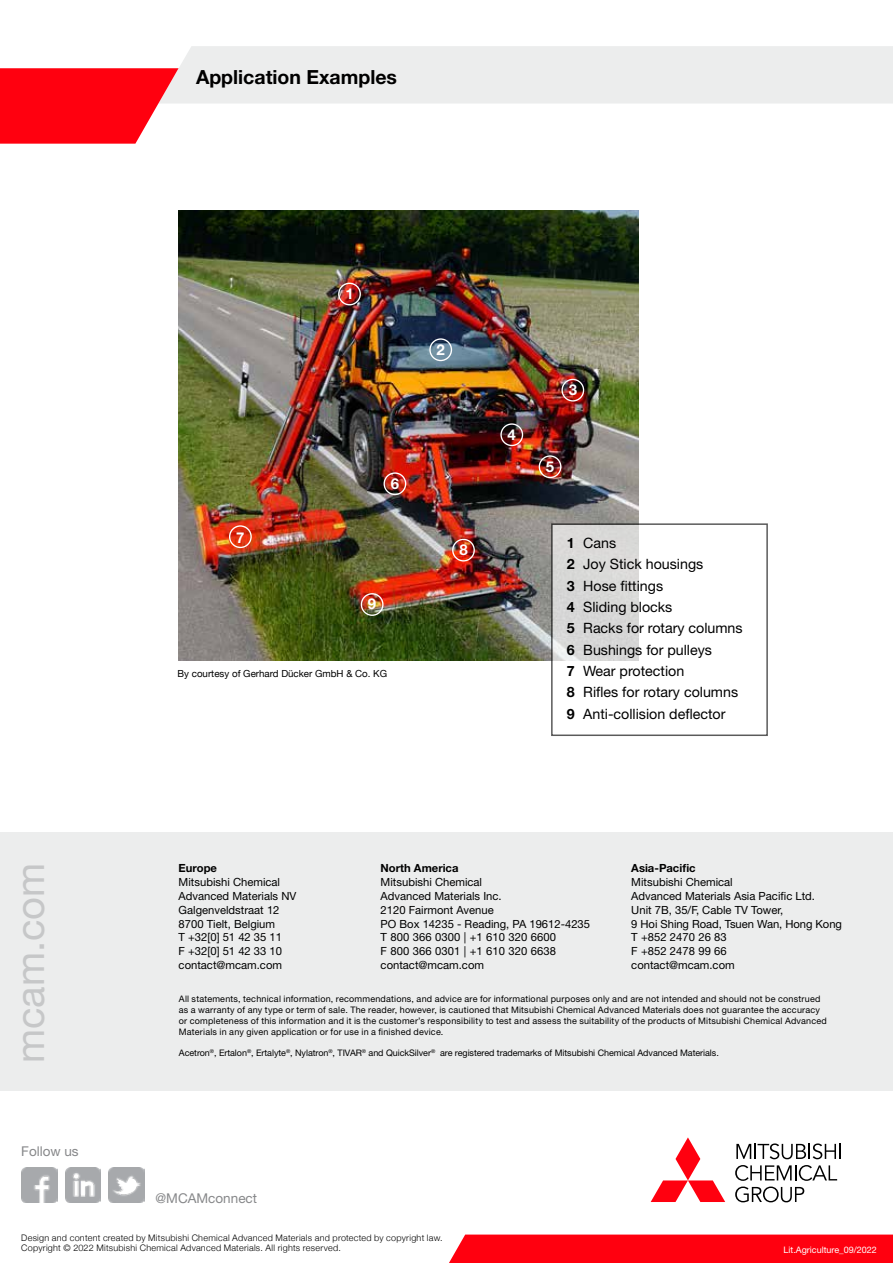
<style>
.page{position:relative;width:893px;height:1263px;background:#fff}
.page>*{position:absolute;margin:0;border:0;box-sizing:border-box;transform-origin:0 0}
.t1{font:39.9px "Helvetica Neue LT Std";color:#c6c7c8}
.t2{font:700 19.5px "Helvetica Neue LT Std";color:#000}
.t3{font:700 15px "Helvetica Neue LT Std";color:#fff}
.t4{font:14.25px/21.3px "Helvetica Neue LT Std";color:#000}
.t5{font:13.5px "Helvetica Neue LT Std";color:#87888a}
.t6{font:11.25px/13.8px "Helvetica Neue LT Std";color:#000}
.t7{font:700 11.25px "Helvetica Neue LT Std";color:#000}
.t8{font:9.75px "Helvetica Neue";color:#000}
.t9{font:9px/10.8px "Helvetica Neue LT Std";letter-spacing:.02em;color:#000}
.t10{font:300 9px/10.5px "Helvetica Neue";letter-spacing:.03em;color:#000}
.t11{font:9px "Helvetica Neue LT Std";letter-spacing:-.005em;color:#000}
.t12{font:9px "Helvetica Neue LT Std";color:#fff}
.s1{font-weight:700}
</style>
<div class="page">
<div style="left:449px;top:1234px;width:444px;height:29px;background:#ff000f"></div>
<svg style="left:0;top:46px;width:893px;height:98px"></svg>
<div style="left:0;top:832px;width:893px;height:259px;background:#eceded"></div>
<img style="left:22px;top:1167px;width:35px;height:36px">
<img style="left:65px;top:1167px;width:36px;height:36px">
<img style="left:109px;top:1167px;width:35px;height:36px">
<img style="left:179px;top:211px;width:460px;height:450px">
<div style="left:338px;top:283px;width:23px;height:22px;border:1px solid #fff;border-radius:50%"></div>
<div style="left:361px;top:593px;width:23px;height:23px;border:1px solid #fff;border-radius:50%"></div>
<div style="left:229px;top:525px;width:23px;height:23px;border:1px solid #fff;border-radius:50%"></div>
<div style="left:452px;top:539px;width:23px;height:22px;border:1px solid #fff;border-radius:50%"></div>
<div style="left:384px;top:472px;width:22px;height:23px;border:1px solid #fff;border-radius:50%"></div>
<div style="left:539px;top:455px;width:22px;height:23px;border:1px solid #fff;border-radius:50%"></div>
<div style="left:500px;top:423px;width:23px;height:23px;border:1px solid #fff;border-radius:50%"></div>
<div style="left:561px;top:379px;width:23px;height:23px;border:1px solid #fff;border-radius:50%"></div>
<div style="left:429px;top:338px;width:23px;height:23px;border:1px solid #fff;border-radius:50%"></div>
<div style="left:554px;top:526px;width:85px;height:135px;background:#d8d8d7"></div>
<svg style="left:651px;top:1137px;width:74px;height:65px"></svg>
<svg style="left:736px;top:1143px;width:105px;height:16px"></svg>
<svg style="left:735px;top:1165px;width:102px;height:37px"></svg>
<h2 class="t2" style="left:196px;top:65px;width:203px">Application Examples</h2>
<h3 class="t3" style="left:345px;top:284px;width:10px">1</h3>
<h3 class="t3" style="left:437px;top:340px;width:10px">2</h3>
<h3 class="t3" style="left:236px;top:528px;width:10px">7</h3>
<h3 class="t3" style="left:391px;top:474px;width:10px">6</h3>
<h3 class="t3" style="left:368px;top:595px;width:10px">9</h3>
<p class="t8" style="left:178px;top:666px;width:211px">By courtesy of Gerhard Dücker GmbH &amp; Co. KG</p>
<h3 class="t3" style="left:459px;top:540px;width:10px">8</h3>
<h3 class="t3" style="left:508px;top:425px;width:10px">4</h3>
<h3 class="t3" style="left:569px;top:380px;width:10px">3</h3>
<h3 class="t3" style="left:546px;top:457px;width:10px">5</h3>
<h3 class="t4" style="left:567px;top:532px;width:177px"><span class="s1">1</span> Cans<br><span class="s1">2</span> Joy Stick housings<br><span class="s1">3</span> Hose fittings<br><span class="s1">4</span> Sliding blocks<br><span class="s1">5</span> Racks for rotary columns<br><span class="s1">6</span> Bushings for pulleys<br><span class="s1">7</span> Wear protection<br><span class="s1">8</span> Rifles for rotary columns<br><span class="s1">9</span> Anti-collision deflector</h3>
<h1 class="t1" style="left:6px;top:1063px;width:202px;rotate:-90deg">mcam.com</h1>
<p class="t7" style="left:179px;top:861px;width:40px">Europe</p>
<p class="t7" style="left:381px;top:861px;width:79px">North America</p>
<p class="t6" style="left:381px;top:875px;width:211px">Mitsubishi Chemical<br>Advanced Materials Inc.<br>2120 Fairmont Avenue<br>PO Box 14235 - Reading, PA 19612-4235<br>T 800 366 0300 | +1 610 320 6600<br>F 800 366 0301 | +1 610 320 6638 contact@mcam.com</p>
<p class="t7" style="left:631px;top:861px;width:66px">Asia-Pacific</p>
<p class="t6" style="left:631px;top:875px;width:212px">Mitsubishi Chemical<br>Advanced Materials Asia Pacific Ltd.<br>Unit 7B, 35/F, Cable TV Tower,<br>9 Hoi Shing Road, Tsuen Wan, Hong Kong<br>T +852 2470 26 83<br>F +852 2478 99 66<br>contact@mcam.com</p>
<p class="t6" style="left:179px;top:875px;width:119px">Mitsubishi Chemical<br>Advanced Materials NV<br>Galgenveldstraat 12<br>8700 Tielt, Belgium<br>T +32[0] 51 42 35 11<br>F +32[0] 51 42 33 10 contact@mcam.com</p>
<p class="t9" style="left:179px;top:994px;width:650px">All statements, technical information, recommendations, and advice are for informational purposes only and are not intended and should not be construed as a warranty of any type or term of sale. The reader, however, is cautioned that Mitsubishi Chemical Advanced Materials does not guarantee the accuracy or completeness of this information and it is the customer’s responsibility to test and assess the suitability of the products of Mitsubishi Chemical Advanced Materials in any given application or for use in a finished device.</p>
<p class="t11" style="left:179px;top:1048px;width:541px">Acetron<sup>®</sup>, Ertalon<sup>®</sup>, Ertalyte<sup>®</sup>, Nylatron<sup>®</sup>, TIVAR<sup>®</sup> and QuickSilver<sup>®</sup> are registered trademarks of Mitsubishi Chemical Advanced Materials.</p>
<h3 class="t5" style="left:21px;top:1143px;width:59px">Follow us</h3>
<h3 class="t5" style="left:155px;top:1190px;width:103px">@MCAMconnect</h3>
<p class="t10" style="left:21px;top:1231px;width:423px">Design and content created by Mitsubishi Chemical Advanced Materials and protected by copyright law.<br>Copyright © 2022 Mitsubishi Chemical Advanced Materials. All rights reserved.</p>
<p class="t12" style="left:784px;top:1245px;width:95px">Lit.Agriculture_09/2022</p>
</div>
